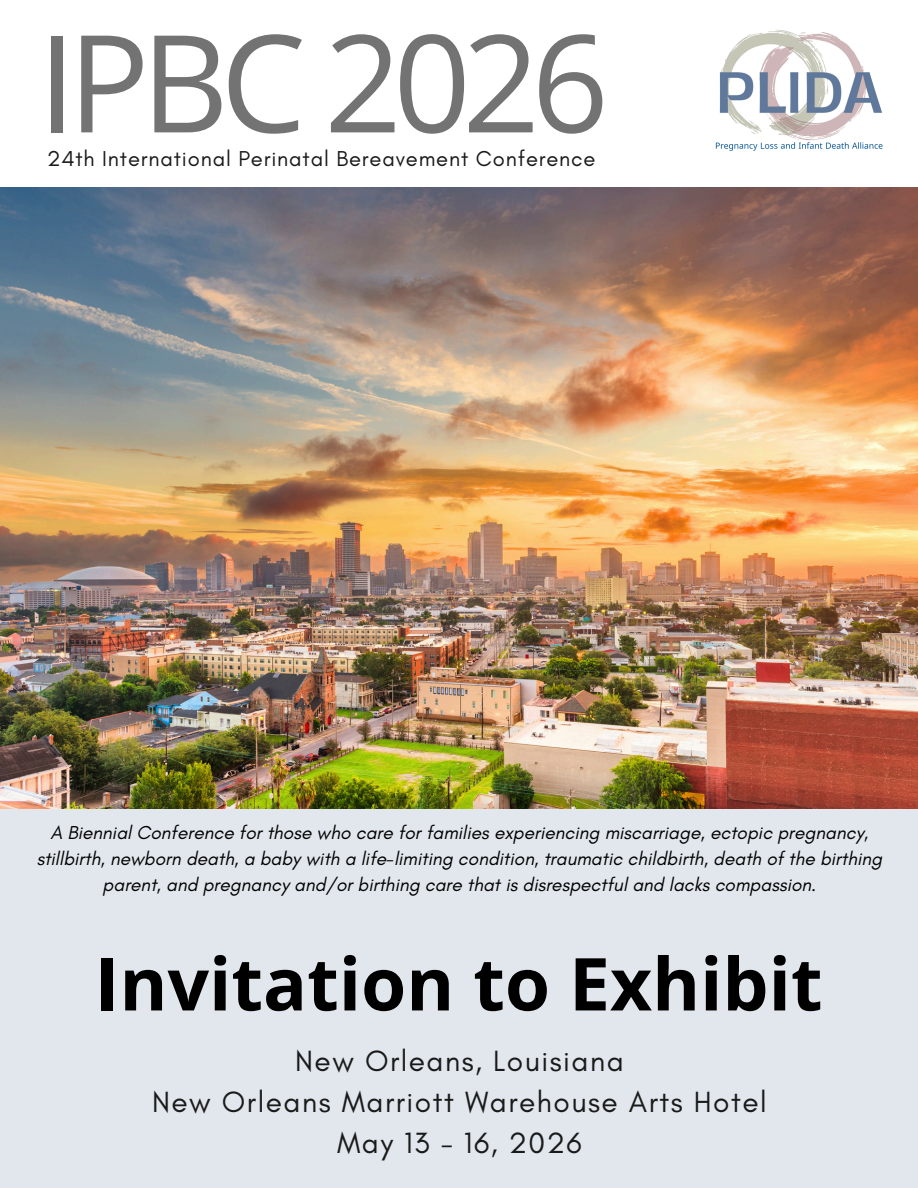
<style>
.page{position:relative;width:918px;height:1188px;background:#fff}
.page>*{position:absolute;margin:0;border:0;box-sizing:border-box;transform-origin:0 0}
.t1{font:135.45px "Open Sans";letter-spacing:-.06em;color:#737373}
.t2{font:700 73.05px "Open Sans";color:#000}
.t3{font:29.85px/41px "Glacial Indifference";letter-spacing:.05em;color:#1a1a1a;text-align:center}
.t4{font:21.9px "Glacial Indifference";letter-spacing:.04em;color:#1a1a1a}
.t5{font:italic 19.05px/25.8px "Glacial Indifference";color:#000;text-align:center}
</style>
<div class="page">
<div style="left:0;top:780px;width:918px;height:408px;background:#e2e7ed"></div>
<img style="left:0;top:188px;width:918px;height:621px">
<img style="left:665px;top:29px;width:253px;height:225px">
<h1 class="t1" style="left:39px;top:-12px;width:572px">IPBC 2026</h1>
<h4 class="t4" style="left:47px;top:145px;width:550px">24th International Perinatal Bereavement Conference</h4>
<p class="t5" style="left:37px;top:820px;width:847px">A Biennial Conference for those who care for families experiencing miscarriage, ectopic pregnancy, stillbirth, newborn death, a baby with a life-limiting condition, traumatic childbirth, death of the birthing parent, and pregnancy and/or birthing care that is disrespectful and lacks compassion.</p>
<p class="t2" style="left:95px;top:932px;width:729px">Invitation to Exhibit</p>
<p class="t3" style="left:152px;top:1040px;width:616px">New Orleans, Louisiana<br>New Orleans Marriott Warehouse Arts Hotel<br>May 13 - 16, 2026</p>
</div>
